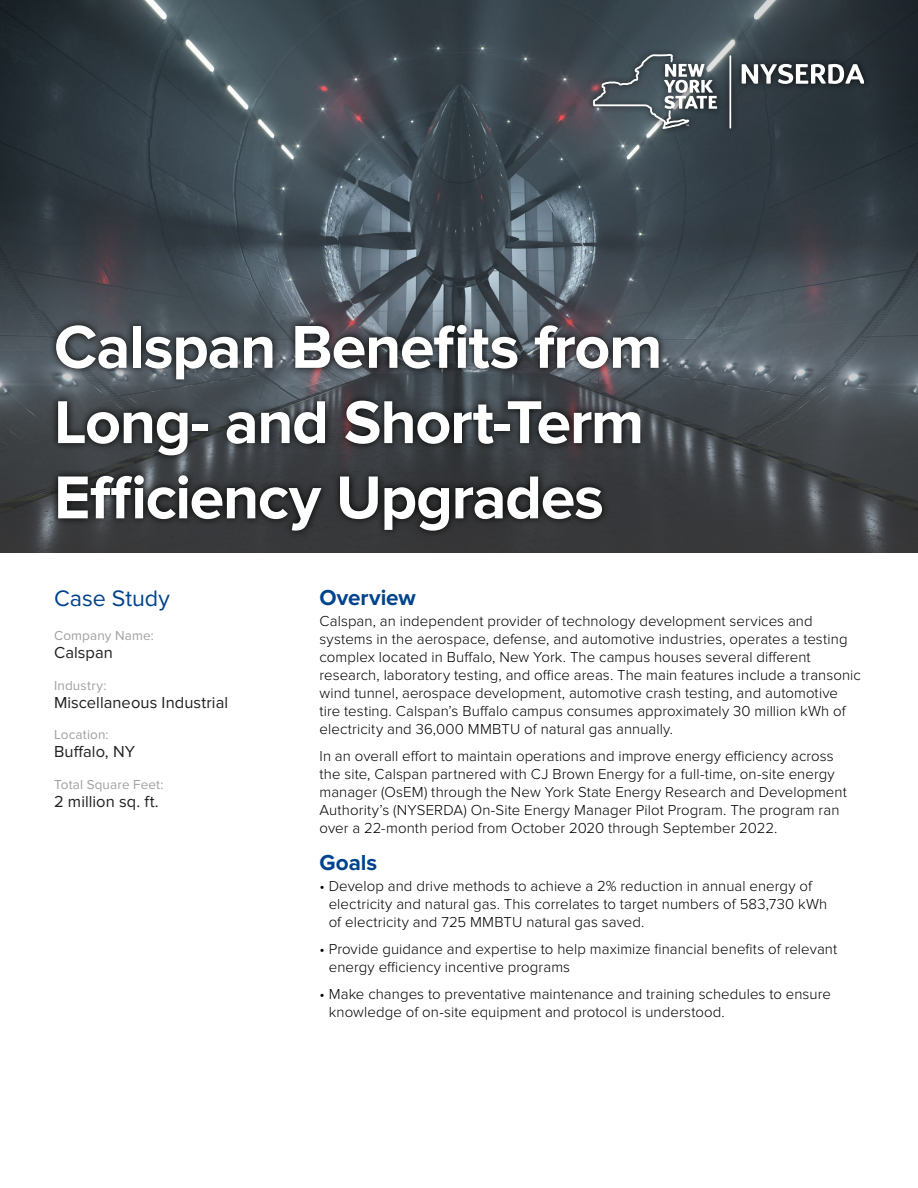
<style>
.page{position:relative;width:918px;height:1188px;background:#fff}
.page>*{position:absolute;margin:0;border:0;box-sizing:border-box;transform-origin:0 0}
.CS_Headline{font:700 62.7px/75.3px "Proxima Nova";letter-spacing:-.02em;color:#fff}
.t1{font:23.25px "Proxima Nova";color:#00438c}
.CS_Sub_1{font:700 22.5px "Proxima Nova";letter-spacing:-.005em;color:#00438c}
.t2{font:16.5px "Proxima Nova";letter-spacing:.005em;color:#222121}
.CS_Body_Text{font:300 15px/18px "Proxima Nova";letter-spacing:.005em;color:#000}
.t3{font:13.5px "Proxima Nova";letter-spacing:.01em;color:#a39f9f}
</style>
<div class="page">
<img style="left:0;top:0;width:918px;height:207px">
<svg style="left:0;top:207px;width:918px;height:346px;background:#464d54"></svg>
<svg style="left:493px;top:0;width:425px;height:152px;background:#384249"></svg>
<svg style="left:48px;top:317px;width:619px;height:221px;background:#36393d"></svg>
<div style="left:586px;top:48px;width:284px;height:87px;background:#000;opacity:.75"></div>
<svg style="left:593px;top:54px;width:124px;height:75px;background:#646e74"></svg>
<svg style="left:742px;top:64px;width:122px;height:20px"></svg>
<hr style="left:729px;top:55px;width:2px;height:74px;background:#fff">
<p class="CS_Headline" style="left:54px;top:311px;width:610px">Calspan Benefits from<br>Long- and Short-Term<br>Efficiency Upgrades</p>
<p class="t1" style="left:54px;top:585px;width:117px">Case Study</p>
<p class="t3" style="left:54px;top:628px;width:101px">Company Name:</p>
<p class="t2" style="left:54px;top:643px;width:60px">Calspan</p>
<p class="t3" style="left:54px;top:677px;width:54px">Industry:</p>
<p class="t2" style="left:54px;top:693px;width:176px">Miscellaneous Industrial</p>
<p class="t3" style="left:54px;top:727px;width:56px">Location:</p>
<p class="t2" style="left:54px;top:742px;width:83px">Buffalo, NY</p>
<p class="t3" style="left:54px;top:776px;width:111px">Total Square Feet:</p>
<p class="t2" style="left:54px;top:792px;width:106px">2 million sq. ft.</p>
<p class="CS_Sub_1" style="left:320px;top:584px;width:98px">Overview</p>
<p class="CS_Body_Text" style="left:320px;top:612px;width:543px">Calspan, an independent provider of technology development services and systems in the aerospace, defense, and automotive industries, operates a testing complex located in Buffalo, New York. The campus houses several different research, laboratory testing, and office areas. The main features include a transonic wind tunnel, aerospace development, automotive crash testing, and automotive tire testing. Calspan’s Buffalo campus consumes approximately 30 million kWh of electricity and 36,000 MMBTU of natural gas annually.</p>
<p class="CS_Body_Text" style="left:320px;top:747px;width:529px">In an overall effort to maintain operations and improve energy efficiency across the site, Calspan partnered with CJ Brown Energy for a full-time, on-site energy manager (OsEM) through the New York State Energy Research and Development Authority’s (NYSERDA) On-Site Energy Manager Pilot Program. The program ran over a 22-month period from October 2020 through September 2022.</p>
<p class="CS_Sub_1" style="left:320px;top:850px;width:59px">Goals</p>
<p class="CS_Body_Text" style="left:329px;top:878px;width:500px;text-indent:-9px">• Develop and drive methods to achieve a 2% reduction in annual energy of electricity and natural gas. This correlates to target numbers of 583,730 kWh of electricity and 725 MMBTU natural gas saved.</p>
<p class="CS_Body_Text" style="left:329px;top:941px;width:510px;text-indent:-9px">• Provide guidance and expertise to help maximize financial benefits of relevant energy efficiency incentive programs</p>
<p class="CS_Body_Text" style="left:329px;top:986px;width:504px;text-indent:-9px">• Make changes to preventative maintenance and training schedules to ensure knowledge of on-site equipment and protocol is understood.</p>
</div>
